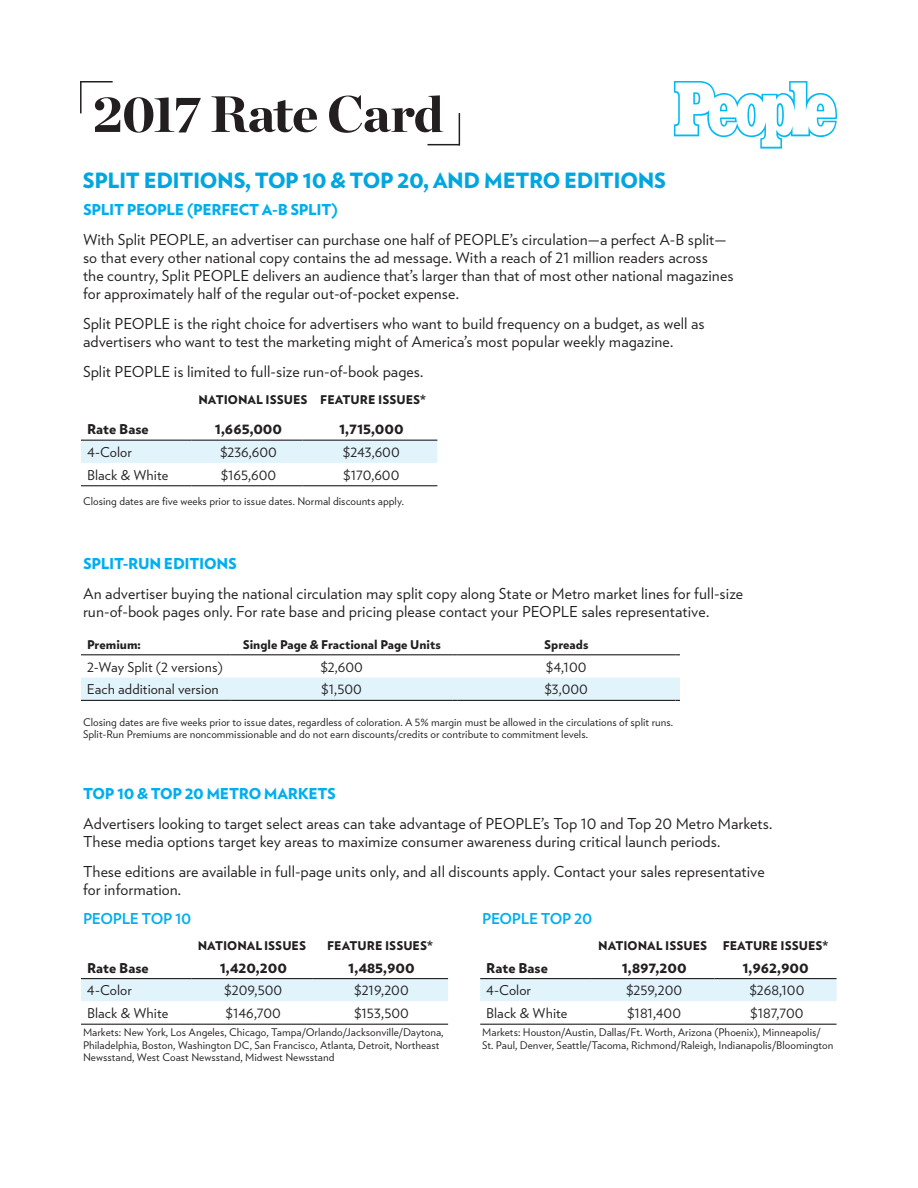
<style>
.page{position:relative;width:918px;height:1188px;background:#fff}
.page>*{position:absolute;margin:0;border:0;box-sizing:border-box;transform-origin:0 0}
.t1{font:900 51px "Chronicle Display";letter-spacing:-.015em;color:#231f20}
.t2{font:900 21px "Verlag Text";letter-spacing:-.02em;color:#00a6e0}
.t3{font:15px/18px "Verlag Text";color:#231f20}
.t4{font:900 15px "Verlag Text";letter-spacing:-.02em;color:#00aeef}
.t5{font:700 15px "Verlag Text";letter-spacing:-.02em;color:#00aeef}
.t6{font:13.5px "Verlag Text";color:#231f20}
.t7{font:900 13.5px "Verlag Text";color:#231f20}
.t8{font:900 12px "Verlag Text";color:#231f20}
.t9{font:10.5px/12px "Verlag Text";color:#231f20}
</style>
<div class="page">
<svg style="left:674px;top:81px;width:163px;height:68px"></svg>
<hr style="left:80px;top:81px;width:2px;height:32px;background:#231f20">
<hr style="left:80px;top:81px;width:33px;height:1px;background:#231f20">
<hr style="left:459px;top:113px;width:1px;height:32px;background:#231f20">
<hr style="left:428px;top:144px;width:32px;height:1px;background:#231f20">
<div style="left:81px;top:441px;width:356px;height:22px;background:#e1f4fc"></div>
<hr style="left:81px;top:485px;width:111px;height:1px;background:#231f20">
<hr style="left:192px;top:485px;width:111px;height:1px;background:#231f20">
<hr style="left:303px;top:485px;width:134px;height:1px;background:#231f20">
<hr style="left:81px;top:440px;width:111px;height:1px;background:#231f20">
<hr style="left:192px;top:440px;width:111px;height:1px;background:#231f20">
<hr style="left:303px;top:440px;width:134px;height:1px;background:#231f20">
<svg style="left:81px;top:979px;width:367px;height:45px"></svg>
<hr style="left:81px;top:1024px;width:111px;height:1px;background:#231f20">
<hr style="left:192px;top:1024px;width:120px;height:1px;background:#231f20">
<hr style="left:312px;top:1024px;width:136px;height:1px;background:#231f20">
<hr style="left:81px;top:978px;width:111px;height:1px;background:#231f20">
<hr style="left:192px;top:978px;width:120px;height:1px;background:#231f20">
<hr style="left:312px;top:978px;width:136px;height:1px;background:#231f20">
<svg style="left:480px;top:979px;width:357px;height:45px"></svg>
<hr style="left:480px;top:1024px;width:111px;height:1px;background:#231f20">
<hr style="left:591px;top:1024px;width:124px;height:1px;background:#231f20">
<hr style="left:715px;top:1024px;width:122px;height:1px;background:#231f20">
<hr style="left:480px;top:978px;width:111px;height:1px;background:#231f20">
<hr style="left:591px;top:978px;width:124px;height:1px;background:#231f20">
<hr style="left:715px;top:978px;width:122px;height:1px;background:#231f20">
<hr style="left:81px;top:654px;width:150px;height:1px;background:#231f20">
<hr style="left:231px;top:654px;width:222px;height:1px;background:#231f20">
<hr style="left:457px;top:654px;width:218px;height:1px;background:#231f20">
<svg style="left:81px;top:678px;width:599px;height:23px;background:#d7e9f1"></svg>
<h1 class="t1" style="left:93px;top:72px;width:352px">2017 Rate Card</h1>
<h2 class="t2" style="left:82px;top:161px;width:585px">SPLIT EDITIONS, TOP 10 &amp; TOP 20, AND METRO EDITIONS</h2>
<p class="t4" style="left:83px;top:196px;width:257px">SPLIT PEOPLE (PERFECT A-B SPLIT)</p>
<p class="t3" style="left:83px;top:230px;width:652px">With Split PEOPLE, an advertiser can purchase one half of PEOPLE’s circulation—a perfect A-B split— so that every other national copy contains the ad message. With a reach of 21 million readers across<br>the country, Split PEOPLE delivers an audience that’s larger than that of most other national magazines for approximately half of the regular out-of-pocket expense.</p>
<p class="t3" style="left:83px;top:314px;width:623px">Split PEOPLE is the right choice for advertisers who want to build frequency on a budget, as well as advertisers who want to test the marketing might of America’s most popular weekly magazine.</p>
<p class="t3" style="left:83px;top:362px;width:342px">Split PEOPLE is limited to full-size run-of-book pages.</p>
<p class="t8" style="left:198px;top:389px;width:229px">NATIONAL ISSUES FEATURE ISSUES*</p>
<p class="t7" style="left:87px;top:417px;width:63px">Rate Base</p>
<p class="t7" style="left:215px;top:417px;width:69px">1,665,000</p>
<p class="t7" style="left:339px;top:417px;width:66px">1,715,000</p>
<p class="t6" style="left:87px;top:441px;width:46px">4-Color</p>
<p class="t6" style="left:220px;top:441px;width:58px">$236,600</p>
<p class="t6" style="left:343px;top:441px;width:58px">$243,600</p>
<p class="t6" style="left:87px;top:464px;width:83px">Black &amp; White</p>
<p class="t6" style="left:221px;top:464px;width:57px">$165,600</p>
<p class="t6" style="left:344px;top:464px;width:57px">$170,600</p>
<p class="t9" style="left:83px;top:495px;width:322px">Closing dates are five weeks prior to issue dates. Normal discounts apply.</p>
<p class="t4" style="left:83px;top:550px;width:155px">SPLIT-RUN EDITIONS</p>
<p class="t3" style="left:83px;top:584px;width:662px">An advertiser buying the national circulation may split copy along State or Metro market lines for full-size run-of-book pages only. For rate base and pricing please contact your PEOPLE sales representative.</p>
<p class="t8" style="left:87px;top:633px;width:55px">Premium:</p>
<p class="t8" style="left:243px;top:633px;width:200px">Single Page &amp; Fractional Page Units</p>
<p class="t8" style="left:544px;top:633px;width:46px">Spreads</p>
<p class="t6" style="left:87px;top:656px;width:137px">2-Way Split (2 versions)</p>
<p class="t6" style="left:321px;top:656px;width:44px">$2,600</p>
<p class="t6" style="left:546px;top:656px;width:42px">$4,100</p>
<p class="t6" style="left:87px;top:679px;width:133px">Each additional version</p>
<p class="t6" style="left:322px;top:679px;width:42px">$1,500</p>
<p class="t6" style="left:545px;top:679px;width:45px">$3,000</p>
<p class="t9" style="left:83px;top:716px;width:592px">Closing dates are five weeks prior to issue dates, regardless of coloration. A 5% margin must be allowed in the circulations of split runs.<br>Split-Run Premiums are noncommissionable and do not earn discounts/credits or contribute to commitment levels.</p>
<p class="t4" style="left:83px;top:780px;width:254px">TOP 10 &amp; TOP 20 METRO MARKETS</p>
<p class="t3" style="left:83px;top:814px;width:691px">Advertisers looking to target select areas can take advantage of PEOPLE’s Top 10 and Top 20 Metro Markets.<br>These media options target key areas to maximize consumer awareness during critical launch periods.</p>
<p class="t3" style="left:83px;top:862px;width:683px">These editions are available in full-page units only, and aIl discounts apply. Contact your sales representative for information.</p>
<p class="t5" style="left:83px;top:905px;width:110px">PEOPLE TOP 10</p>
<p class="t5" style="left:482px;top:905px;width:112px">PEOPLE TOP 20</p>
<p class="t8" style="left:198px;top:934px;width:110px">NATIONAL ISSUES</p>
<p class="t8" style="left:327px;top:934px;width:107px">FEATURE ISSUES*</p>
<p class="t7" style="left:87px;top:955px;width:63px">Rate Base</p>
<p class="t7" style="left:220px;top:955px;width:69px">1,420,200</p>
<p class="t7" style="left:348px;top:955px;width:68px">1,485,900</p>
<p class="t6" style="left:87px;top:980px;width:46px">4-Color</p>
<p class="t6" style="left:225px;top:980px;width:59px">$209,500</p>
<p class="t6" style="left:355px;top:980px;width:56px">$219,200</p>
<p class="t6" style="left:87px;top:1002px;width:83px">Black &amp; White</p>
<p class="t6" style="left:226px;top:1002px;width:57px">$146,700</p>
<p class="t6" style="left:354px;top:1002px;width:56px">$153,500</p>
<p class="t8" style="left:598px;top:934px;width:111px">NATIONAL ISSUES</p>
<p class="t8" style="left:723px;top:934px;width:107px">FEATURE ISSUES*</p>
<p class="t7" style="left:486px;top:955px;width:63px">Rate Base</p>
<p class="t7" style="left:622px;top:955px;width:66px">1,897,200</p>
<p class="t7" style="left:742px;top:955px;width:68px">1,962,900</p>
<p class="t6" style="left:486px;top:980px;width:46px">4-Color</p>
<p class="t6" style="left:626px;top:980px;width:57px">$259,200</p>
<p class="t6" style="left:750px;top:980px;width:56px">$268,100</p>
<p class="t6" style="left:486px;top:1002px;width:83px">Black &amp; White</p>
<p class="t6" style="left:627px;top:1002px;width:55px">$181,400</p>
<p class="t6" style="left:751px;top:1002px;width:54px">$187,700</p>
<p class="t9" style="left:83px;top:1027px;width:362px">Markets: New York, Los Angeles, Chicago, Tampa/Orlando/Jacksonville/Daytona,<br>Philadelphia, Boston, Washington DC, San Francisco, Atlanta, Detroit, Northeast<br>Newsstand, West Coast Newsstand, Midwest Newsstand</p>
<p class="t9" style="left:482px;top:1027px;width:353px">Markets: Houston/Austin, Dallas/Ft. Worth, Arizona (Phoenix), Minneapolis/<br>St. Paul, Denver, Seattle/Tacoma, Richmond/Raleigh, Indianapolis/Bloomington</p>
</div>
